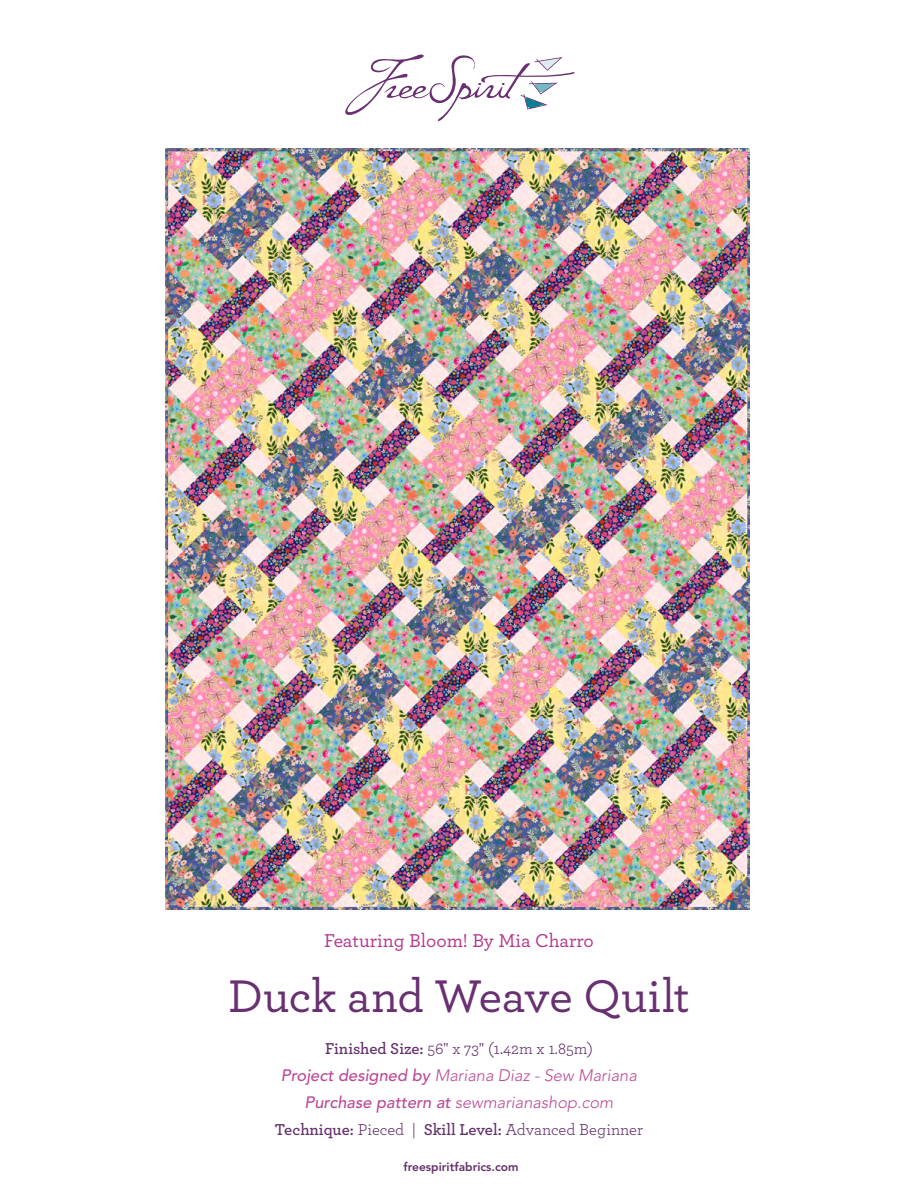
<style>
.page{position:relative;width:918px;height:1188px;background:#fff}
.page>*{position:absolute;margin:0;border:0;box-sizing:border-box;transform-origin:0 0}
.Pattern_Name{font:500 48px "Archer";letter-spacing:-.005em;color:#682f71}
.Featuring_Hot_pink_color{font:500 19.5px "Archer";color:#b5368a}
.CHART_headers{font:16.5px "Archer";color:#632f6c}
.Tech_Edited_by{font:italic 300 16.5px "Avenir LT Std";color:#bc4a95}
.t1{font:800 12px "Avenir LT Std";color:#632f6c}
.s1{font-weight:600}
.s2{font-weight:500}
</style>
<div class="page">
<svg style="left:345px;top:54px;width:230px;height:67px"></svg>
<img style="left:166px;top:148px;width:583px;height:762px">
<p class="Featuring_Hot_pink_color" style="left:324px;top:927px;width:271px">Featuring Bloom! By Mia Charro</p>
<p class="Pattern_Name" style="left:228px;top:962px;width:463px">Duck and Weave Quilt</p>
<p class="CHART_headers" style="left:325px;top:1037px;width:269px"><span class="s1">Finished Size:</span> 56" x 73" (1.42m x 1.85m)</p>
<p class="Tech_Edited_by" style="left:281px;top:1065px;width:358px"><span class="s2">Project designed by</span> Mariana Diaz - Sew Mariana</p>
<p class="Tech_Edited_by" style="left:305px;top:1092px;width:310px"><span class="s2">Purchase pattern at</span> sewmarianashop.com</p>
<p class="CHART_headers" style="left:275px;top:1118px;width:370px"><span class="s1">Technique:</span> Pieced | <span class="s1">Skill Level:</span> Advanced Beginner</p>
<p class="t1" style="left:404px;top:1160px;width:117px">freespiritfabrics.com</p>
</div>
